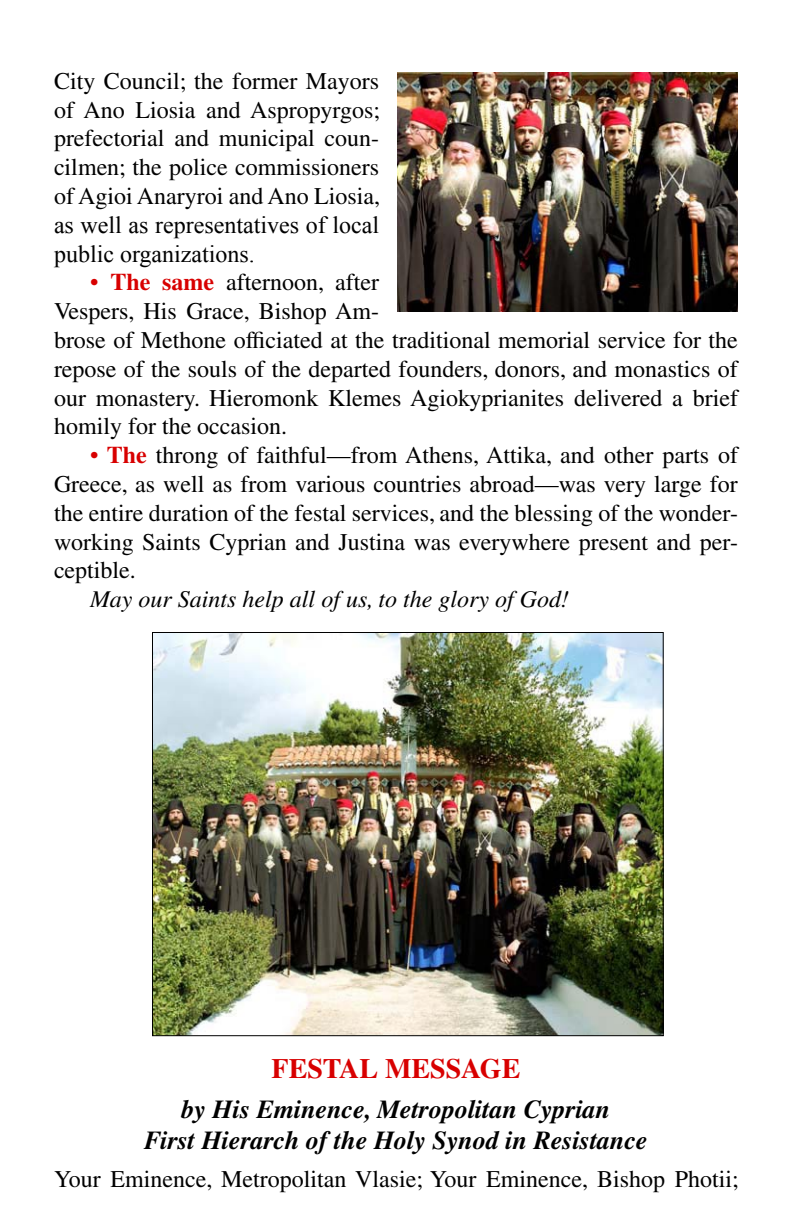
<style>
.page{position:relative;width:792px;height:1224px;background:#fff}
.page>*{position:absolute;margin:0;border:0;box-sizing:border-box;transform-origin:0 0}
.t1{font:700 28px "CTOS Times Pro";color:#d80000}
.t2{font:italic 700 26px "CTOS Times Pro";color:#000}
.t3{font:24px/28.8px "CTOS Times Pro";color:#000;text-align:justify}
.t4{font:italic 24px "CTOS Times Pro";color:#000}
.s1{font-family:"Times New Roman"}
.s2{color:#d80000}
.s3{font-weight:700;color:#d80000}
</style>
<div class="page">
<img style="left:397px;top:72px;width:340px;height:239px">
<img style="left:154px;top:634px;width:508px;height:400px">
<p class="t3" style="left:54px;top:66px;width:328px">City Council; the former Mayors of Ano Liosia and Aspropyrgos; prefectorial and municipal coun&shy;cilmen; the police commissioners of Agioi Anaryroi and Ano Liosia, <span class="s1">as well as representatives of local public orga-nizations.</span></p>
<p class="t3" style="left:54px;top:268px;width:686px;text-align:left;text-indent:36px"><span class="s2">•</span> <span class="s3">The same</span> afternoon, after<br>Vespers, His Grace, Bishop Am-<br>brose of Methone officiated at the traditional memorial service for the repose of the souls of the departed founders, donors, and monastics of our monastery. Hieromonk Klemes Agiokyprianites delivered a brief homily for the occasion.</p>
<p class="t3" style="left:54px;top:441px;width:686px;text-indent:36px"><span class="s2">•</span> <span class="s3">The</span> throng of faithful—from Athens, Attika, and other parts of Greece, as well as from various countries abroad—was very large for the entire duration of the festal services, and the blessing of the wonder&shy;working Saints Cyprian and Justina was everywhere present and per&shy;ceptible.</p>
<p class="t4" style="left:90px;top:586px;width:481px">May our Saints help all of us, to the glory of God!</p>
<p class="t1" style="left:272px;top:1052px;width:250px">FESTAL MESSAGE</p>
<p class="t2" style="left:182px;top:1094px;width:430px">by His Eminence, Metropolitan Cyprian</p>
<p class="t2" style="left:144px;top:1125px;width:505px">First Hierarch of the Holy Synod in Resistance</p>
<p class="t3" style="left:54px;top:1164px;width:686px">Your Eminence, Metropolitan Vlasie; Your Eminence, Bishop Photii;</p>
</div>
